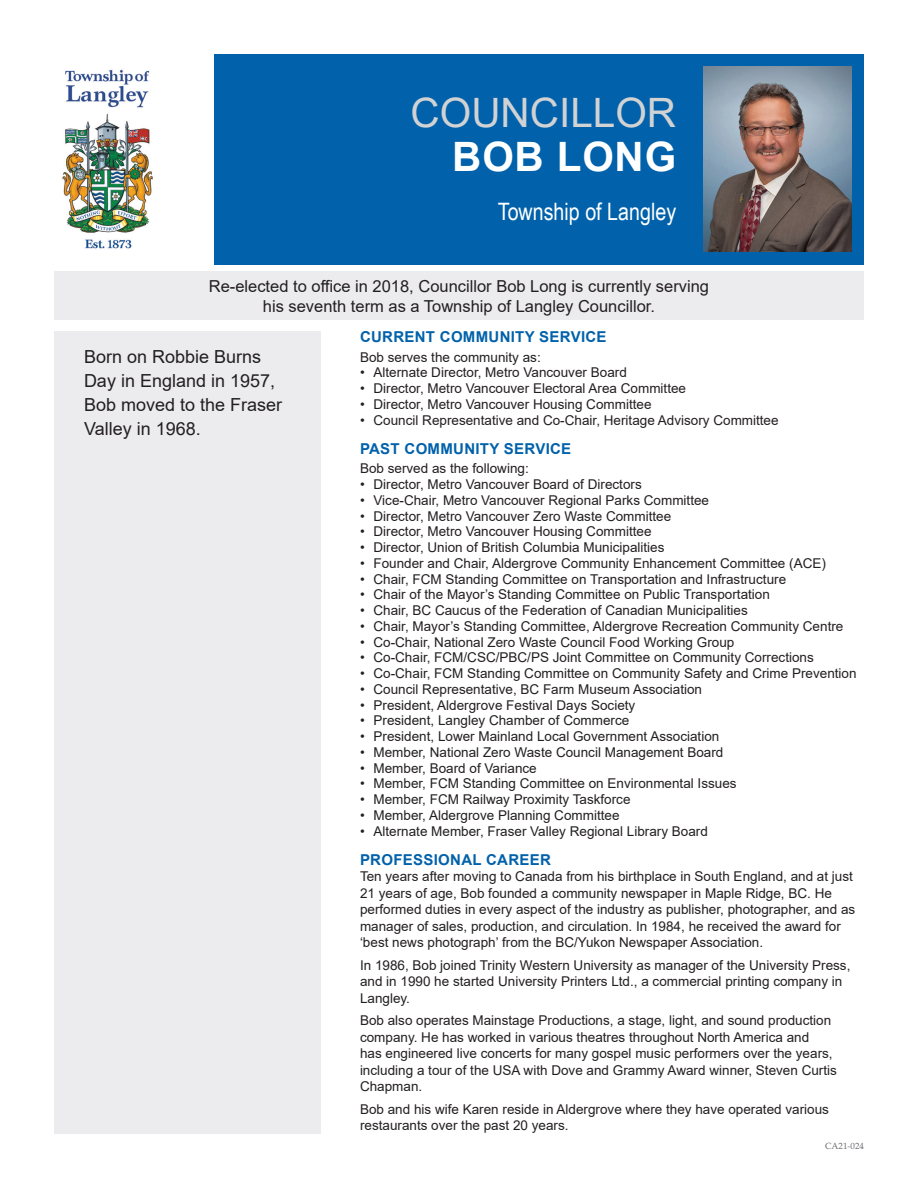
<style>
.page{position:relative;width:918px;height:1188px;background:#fff}
.page>*{position:absolute;margin:0;border:0;box-sizing:border-box;transform-origin:0 0}
.t1{font:40.5px "Arial";color:#d1d2d4}
.t2{font:700 40.5px "Arial";letter-spacing:.02em;color:#fff}
.t3{font:24px "Arial Narrow";color:#fff}
.t4{font:18px/24px "Arial";color:#231f20}
.t5{font:16.5px/19.5px "Arial";color:#231f20;text-align:center}
.t6{font:700 15px "Arial";letter-spacing:.02em;color:#0161aa}
.t7{font:13.5px/16.5px "Arial";color:#231f20}
.t8{font:9px "Palatino Linotype";color:#6c6d70}
</style>
<div class="page">
<div style="left:54px;top:331px;width:267px;height:803px;background:#ececee"></div>
<div style="left:54px;top:271px;width:809px;height:49px;background:#ececee"></div>
<div style="left:214px;top:54px;width:650px;height:210px;background:#0161aa"></div>
<img style="left:704px;top:67px;width:148px;height:184px">
<img style="left:62px;top:69px;width:91px;height:180px">
<h1 class="t1" style="left:411px;top:85px;width:267px">COUNCILLOR</h1>
<h1 class="t2" style="left:452px;top:128px;width:225px">BOB LONG</h1>
<h2 class="t3" style="left:498px;top:194px;width:180px">Township of Langley</h2>
<p class="t5" style="left:209px;top:276px;width:502px">Re-elected to office in 2018, Councillor Bob Long is currently serving his seventh term as a Township of Langley Councillor.</p>
<h3 class="t4" style="left:84px;top:344px;width:200px">Born on Robbie Burns<br>Day in England in 1957,<br>Bob moved to the Fraser<br>Valley in 1968.</h3>
<p class="t6" style="left:360px;top:326px;width:248px">CURRENT COMMUNITY SERVICE</p>
<p class="t7" style="left:360px;top:349px;width:182px">Bob serves the community as:</p>
<p class="t7" style="left:360px;top:364px;width:268px">• Alternate Director, Metro Vancouver Board</p>
<p class="t7" style="left:360px;top:380px;width:328px">• Director, Metro Vancouver Electoral Area Committee</p>
<p class="t7" style="left:360px;top:396px;width:293px">• Director, Metro Vancouver Housing Committee</p>
<p class="t7" style="left:360px;top:412px;width:420px">• Council Representative and Co-Chair, Heritage Advisory Committee</p>
<p class="t6" style="left:360px;top:438px;width:213px">PAST COMMUNITY SERVICE</p>
<p class="t7" style="left:360px;top:460px;width:170px">Bob served as the following:</p>
<p class="t7" style="left:360px;top:476px;width:283px">• Director, Metro Vancouver Board of Directors</p>
<p class="t7" style="left:360px;top:492px;width:351px">• Vice-Chair, Metro Vancouver Regional Parks Committee</p>
<p class="t7" style="left:360px;top:508px;width:313px">• Director, Metro Vancouver Zero Waste Committee</p>
<p class="t7" style="left:360px;top:523px;width:293px">• Director, Metro Vancouver Housing Committee</p>
<p class="t7" style="left:360px;top:539px;width:306px">• Director, Union of British Columbia Municipalities</p>
<p class="t7" style="left:360px;top:555px;width:467px">• Founder and Chair, Aldergrove Community Enhancement Committee (ACE)</p>
<p class="t7" style="left:360px;top:571px;width:428px">• Chair, FCM Standing Committee on Transportation and Infrastructure</p>
<p class="t7" style="left:360px;top:586px;width:411px">• Chair of the Mayor’s Standing Committee on Public Transportation</p>
<p class="t7" style="left:360px;top:602px;width:389px">• Chair, BC Caucus of the Federation of Canadian Municipalities</p>
<p class="t7" style="left:360px;top:618px;width:485px">• Chair, Mayor’s Standing Committee, Aldergrove Recreation Community Centre</p>
<p class="t7" style="left:360px;top:634px;width:376px">• Co-Chair, National Zero Waste Council Food Working Group</p>
<p class="t7" style="left:360px;top:649px;width:455px">• Co-Chair, FCM/CSC/PBC/PS Joint Committee on Community Corrections</p>
<p class="t7" style="left:360px;top:665px;width:498px">• Co-Chair, FCM Standing Committee on Community Safety and Crime Prevention</p>
<p class="t7" style="left:360px;top:681px;width:344px">• Council Representative, BC Farm Museum Association</p>
<p class="t7" style="left:360px;top:697px;width:277px">• President, Aldergrove Festival Days Society</p>
<p class="t7" style="left:360px;top:712px;width:271px">• President, Langley Chamber of Commerce</p>
<p class="t7" style="left:360px;top:728px;width:361px">• President, Lower Mainland Local Government Association</p>
<p class="t7" style="left:360px;top:744px;width:365px">• Member, National Zero Waste Council Management Board</p>
<p class="t7" style="left:360px;top:760px;width:178px">• Member, Board of Variance</p>
<p class="t7" style="left:360px;top:775px;width:378px">• Member, FCM Standing Committee on Environmental Issues</p>
<p class="t7" style="left:360px;top:791px;width:272px">• Member, FCM Railway Proximity Taskforce</p>
<p class="t7" style="left:360px;top:807px;width:261px">• Member, Aldergrove Planning Committee</p>
<p class="t7" style="left:360px;top:823px;width:349px">• Alternate Member, Fraser Valley Regional Library Board</p>
<p class="t6" style="left:360px;top:849px;width:192px">PROFESSIONAL CAREER</p>
<p class="t7" style="left:360px;top:868px;width:497px">Ten years after moving to Canada from his birthplace in South England, and at just 21 years of age, Bob founded a community newspaper in Maple Ridge, BC. He performed duties in every aspect of the industry as publisher, photographer, and as manager of sales, production, and circulation. In 1984, he received the award for ‘best news photograph’ from the BC/Yukon Newspaper Association.</p>
<p class="t7" style="left:360px;top:957px;width:492px">In 1986, Bob joined Trinity Western University as manager of the University Press, and in 1990 he started University Printers Ltd., a commercial printing company in<br>Langley.</p>
<p class="t7" style="left:360px;top:1012px;width:478px">Bob also operates Mainstage Productions, a stage, light, and sound production company. He has worked in various theatres throughout North America and<br>has engineered live concerts for many gospel music performers over the years, including a tour of the USA with Dove and Grammy Award winner, Steven Curtis Chapman.</p>
<p class="t7" style="left:360px;top:1101px;width:470px">Bob and his wife Karen reside in Aldergrove where they have operated various restaurants over the past 20 years.</p>
<p class="t8" style="left:825px;top:1140px;width:40px">CA21-024</p>
</div>
